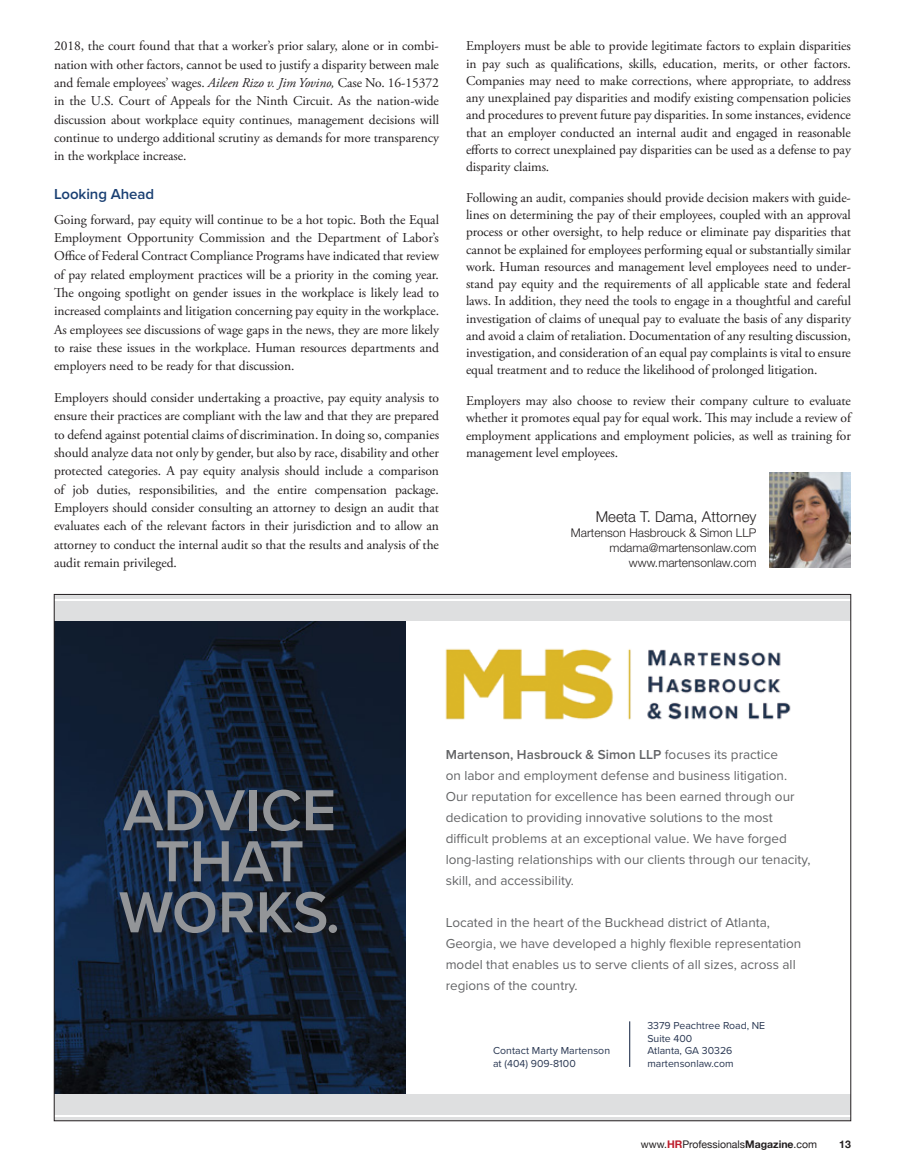
<style>
.page{position:relative;width:905px;height:1175px;background:#fff}
.page>*{position:absolute;margin:0;border:0;box-sizing:border-box;transform-origin:0 0}
.t1{font:600 60px/51px "Proxima Nova";color:#939598;text-align:center}
.t2{font:300 15px "Helvetica Neue";color:#231f20}
.t3{font:600 15px "Proxima Nova";letter-spacing:-.005em;color:#1a4073}
.t4{font:13.5px/18.3px "Adobe Garamond Pro";letter-spacing:-.005em;color:#231f20;text-align:justify}
.t5{font:13.5px/21px "Proxima Nova";color:#636466}
.t6{font:300 12px/15px "Helvetica Neue";color:#231f20;text-align:right}
.t7{font:10.5px/12.6px "Proxima Nova";color:#283651}
.t8{font:10.5px "Helvetica Neue";color:#231f20}
.t9{font:700 10.5px "Helvetica Neue";color:#231f20}
.s1{font-style:italic}
.s2{font-weight:600}
.s3{font-weight:700;color:#be1e2d}
.s4{font-weight:700}
</style>
<div class="page">
<div style="left:54px;top:594px;width:796px;height:526px;background:#dedfe0"></div>
<div style="left:54px;top:621px;width:796px;height:473px;background:#fff"></div>
<img style="left:445px;top:648px;width:346px;height:72px">
<img style="left:56px;top:621px;width:349px;height:473px">
<div style="left:116px;top:785px;width:237px;height:164px;background:#231f20;opacity:.5"></div>
<hr style="left:54px;top:1114px;width:796px;height:2px;background:#fff">
<hr style="left:54px;top:598px;width:796px;height:2px;background:#fff">
<hr style="left:629px;top:1021px;width:1px;height:46px;background:#283651">
<img style="left:770px;top:472px;width:80px;height:95px">
<p class="t4" style="left:54px;top:37px;width:386px">2018, the court found that that a worker’s prior salary, alone or in combi&shy;nation with other factors, cannot be used to justify a disparity between male and female employees’ wages. <span class="s1">Aileen Rizo v. Jim Yovino,</span> Case No. 16-15372 in the U.S. Court of Appeals for the Ninth Circuit. As the nation-wide discussion about workplace equity continues, management decisions will continue to undergo additional scrutiny as demands for more transparency in the workplace increase.</p>
<p class="t3" style="left:54px;top:182px;width:102px">Looking Ahead</p>
<p class="t4" style="left:54px;top:210px;width:386px">Going forward, pay equity will continue to be a hot topic. Both the Equal Employment Opportunity Commission and the Department of Labor’s Office of Federal Contract Compliance Programs have indicated that review of pay related employment practices will be a priority in the coming year.<br>The ongoing spotlight on gender issues in the workplace is likely lead to increased complaints and litigation concerning pay equity in the workplace.<br>As employees see discussions of wage gaps in the news, they are more likely to raise these issues in the workplace. Human resources departments and employers need to be ready for that discussion.</p>
<p class="t4" style="left:54px;top:389px;width:386px">Employers should consider undertaking a proactive, pay equity analysis to ensure their practices are compliant with the law and that they are prepared to defend against potential claims of discrimination. In doing so, companies should analyze data not only by gender, but also by race, disability and other protected categories. A pay equity analysis should include a comparison of job duties, responsibilities, and the entire compensation package.<br>Employers should consider consulting an attorney to design an audit that evaluates each of the relevant factors in their jurisdiction and to allow an attorney to conduct the internal audit so that the results and analysis of the audit remain privileged.</p>
<p class="t4" style="left:466px;top:38px;width:386px;line-height:17.2px">Employers must be able to provide legitimate factors to explain disparities in pay such as qualifications, skills, education, merits, or other factors.<br>Companies may need to make corrections, where appropriate, to address any unexplained pay disparities and modify existing compensation policies and procedures to prevent future pay disparities. In some instances, evidence that an employer conducted an internal audit and engaged in reasonable efforts to correct unexplained pay disparities can be used as a defense to pay disparity claims.</p>
<p class="t4" style="left:466px;top:189px;width:386px;line-height:17.2px">Following an audit, companies should provide decision makers with guide&shy;lines on determining the pay of their employees, coupled with an approval process or other oversight, to help reduce or eliminate pay disparities that cannot be explained for employees performing equal or substantially similar work. Human resources and management level employees need to under&shy;stand pay equity and the requirements of all applicable state and federal laws. In addition, they need the tools to engage in a thoughtful and careful investigation of claims of unequal pay to evaluate the basis of any disparity and avoid a claim of retaliation. Documentation of any resulting discussion, investigation, and consideration of an equal pay complaints is vital to ensure equal treatment and to reduce the likelihood of prolonged litigation.</p>
<p class="t4" style="left:466px;top:393px;width:386px;line-height:17.2px">Employers may also choose to review their company culture to evaluate whether it promotes equal pay for equal work. This may include a review of employment applications and employment policies, as well as training for management level employees.</p>
<p class="t2" style="left:595px;top:507px;width:162px">Meeta T. Dama, Attorney</p>
<p class="t6" style="left:571px;top:525px;width:187px">Martenson Hasbrouck &amp; Simon LLP mdama@martensonlaw.com www.martensonlaw.com</p>
<h1 class="t1" style="left:119px;top:783px;width:223px">ADVICE<br>THAT<br>WORKS.</h1>
<p class="t5" style="left:446px;top:743px;width:366px"><span class="s2">Martenson, Hasbrouck &amp; Simon LLP</span> focuses its practice<br>on labor and employment defense and business litigation.<br>Our reputation for excellence has been earned through our dedication to providing innovative solutions to the most difficult problems at an exceptional value. We have forged long-lasting relationships with our clients through our tenacity, skill, and accessibility.</p>
<p class="t5" style="left:446px;top:911px;width:357px">Located in the heart of the Buckhead district of Atlanta, Georgia, we have developed a highly flexible representation model that enables us to serve clients of all sizes, across all regions of the country.</p>
<p class="t7" style="left:493px;top:1044px;width:119px">Contact Marty Martenson at (404) 909-8100</p>
<p class="t7" style="left:647px;top:1018px;width:119px">3379 Peachtree Road, NE<br>Suite 400<br>Atlanta, GA 30326 martensonlaw.com</p>
<p class="t8" style="left:640px;top:1136px;width:178px">www.<span class="s3">HR</span>Professionals<span class="s4">Magazine</span>.com</p>
<p class="t9" style="left:839px;top:1136px;width:13px">13</p>
</div>
